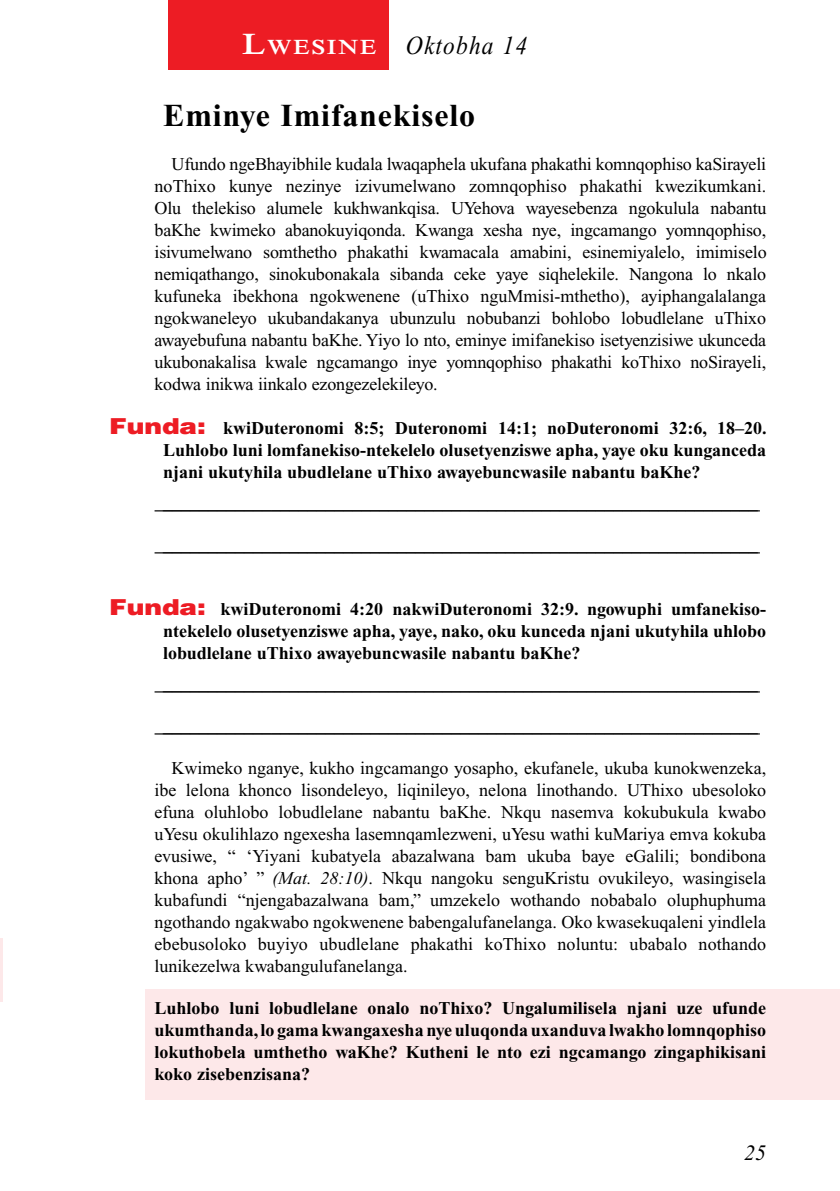
<style>
.page{position:relative;width:840px;height:1191px;background:#fff}
.page>*{position:absolute;margin:0;border:0;box-sizing:border-box;transform-origin:0 0}
.t1{font:700 32px "Times New Roman PS Std";letter-spacing:.025em;color:#000}
.t2{font:italic 26px "Times New Roman PS Std";letter-spacing:.05em;color:#000;scale:.9 1}
.t3{font:italic 22px "Times New Roman PS Std";color:#000}
.t4{font:18px/22px "Times New Roman PS Std";letter-spacing:-.01em;color:#000;text-align:justify}
.t5{font:700 18px/22px "Times New Roman PS Std";color:#000;text-align:justify}
.s1{font-family:"Times NRMT Std";font-weight:600;font-style:normal;font-size:30px;color:#fff}
.s2{font-family:"Times NRMT Std";font-weight:600;font-style:normal;font-size:21px;color:#fff}
.s3{font-family:"Helvetica LT Std";font-weight:900;font-size:22px;color:#ed1c24}
.s4{font-style:italic}
</style>
<div class="page">
<div style="left:168px;top:0;width:220px;height:69px;background:#ed1c24"></div>
<hr style="left:0;top:938px;width:2px;height:63px;background:#fde8e9">
<div style="left:145px;top:989px;width:694px;height:111px;background:#fde8e9"></div>
<hr style="left:154px;top:510px;width:605px;height:1px;background:#000">
<hr style="left:154px;top:552px;width:605px;height:1px;background:#000">
<hr style="left:154px;top:691px;width:605px;height:1px;background:#000">
<hr style="left:154px;top:733px;width:605px;height:1px;background:#000">
<h2 class="t2" style="left:242px;top:32px;width:318px"><span class="s1">L</span><span class="s2">WESINE</span> Oktobha 14</h2>
<h1 class="t1" style="left:163px;top:97px;width:313px">Eminye Imifanekiselo</h1>
<p class="t4" style="left:154px;top:153px;width:613px;text-indent:17px">Ufundo ngeBhayibhile kudala lwaqaphela ukufana phakathi komnqophiso kaSirayeli noThixo kunye nezinye izivumelwano zomnqophiso phakathi kwezikumkani.<br>Olu thelekiso alumele kukhwankqisa. UYehova wayesebenza ngokulula nabantu baKhe kwimeko abanokuyiqonda. Kwanga xesha nye, ingcamango yomnqophiso, isivumelwano somthetho phakathi kwamacala amabini, esinemiyalelo, imimiselo nemiqathango, sinokubonakala sibanda ceke yaye siqhelekile. Nangona lo nkalo kufuneka ibekhona ngokwenene (uThixo nguMmisi-mthetho), ayiphangalalanga ngokwaneleyo ukubandakanya ubunzulu nobubanzi bohlobo lobudlelane uThixo awayebufuna nabantu baKhe. Yiyo lo nto, eminye imifanekiso isetyenzisiwe ukunceda ukubonakalisa kwale ngcamango inye yomnqophiso phakathi koThixo noSirayeli, kodwa inikwa iinkalo ezongezelekileyo.</p>
<p class="t5" style="left:163px;top:417px;width:604px;text-indent:-54px"><span class="s3">Funda:</span> kwiDuteronomi 8:5; Duteronomi 14:1; noDuteronomi 32:6, 18–20.<br>Luhlobo luni lomfanekiso-ntekelelo olusetyenziswe apha, yaye oku kunganceda njani ukutyhila ubudlelane uThixo awayebuncwasile nabantu baKhe?</p>
<p class="t4" style="left:163px;top:492px;width:595px">__________________________________________________________________</p>
<p class="t4" style="left:163px;top:534px;width:595px">__________________________________________________________________</p>
<p class="t5" style="left:163px;top:598px;width:604px;text-indent:-54px"><span class="s3">Funda:</span> kwiDuteronomi 4:20 nakwiDuteronomi 32:9. ngowuphi umfanekiso&shy;ntekelelo olusetyenziswe apha, yaye, nako, oku kunceda njani ukutyhila uhlobo lobudlelane uThixo awayebuncwasile nabantu baKhe?</p>
<p class="t4" style="left:163px;top:673px;width:595px">__________________________________________________________________</p>
<p class="t4" style="left:163px;top:715px;width:595px">__________________________________________________________________</p>
<p class="t4" style="left:154px;top:757px;width:613px;text-indent:17px">Kwimeko nganye, kukho ingcamango yosapho, ekufanele, ukuba kunokwenzeka, ibe lelona khonco lisondeleyo, liqinileyo, nelona linothando. UThixo ubesoloko efuna oluhlobo lobudlelane nabantu baKhe. Nkqu nasemva kokubukula kwabo uYesu okulihlazo ngexesha lasemnqamlezweni, uYesu wathi kuMariya emva kokuba evusiwe, “ ‘Yiyani kubatyela abazalwana bam ukuba baye eGalili; bondibona khona apho’ ” <span class="s4">(Mat. 28:10)</span>. Nkqu nangoku senguKristu ovukileyo, wasingisela kubafundi “njengabazalwana bam,” umzekelo wothando nobabalo oluphuphuma ngothando ngakwabo ngokwenene babengalufanelanga. Oko kwasekuqaleni yindlela ebebusoloko buyiyo ubudlelane phakathi koThixo noluntu: ubabalo nothando lunikezelwa kwabangulufanelanga.</p>
<p class="t5" style="left:154px;top:997px;width:613px">Luhlobo luni lobudlelane onalo noThixo? Ungalumilisela njani uze ufunde ukumthanda, lo gama kwangaxesha nye uluqonda uxanduva lwakho lomnqophiso lokuthobela umthetho waKhe? Kutheni le nto ezi ngcamango zingaphikisani koko zisebenzisana?</p>
<p class="t3" style="left:743px;top:1140px;width:23px">25</p>
</div>
